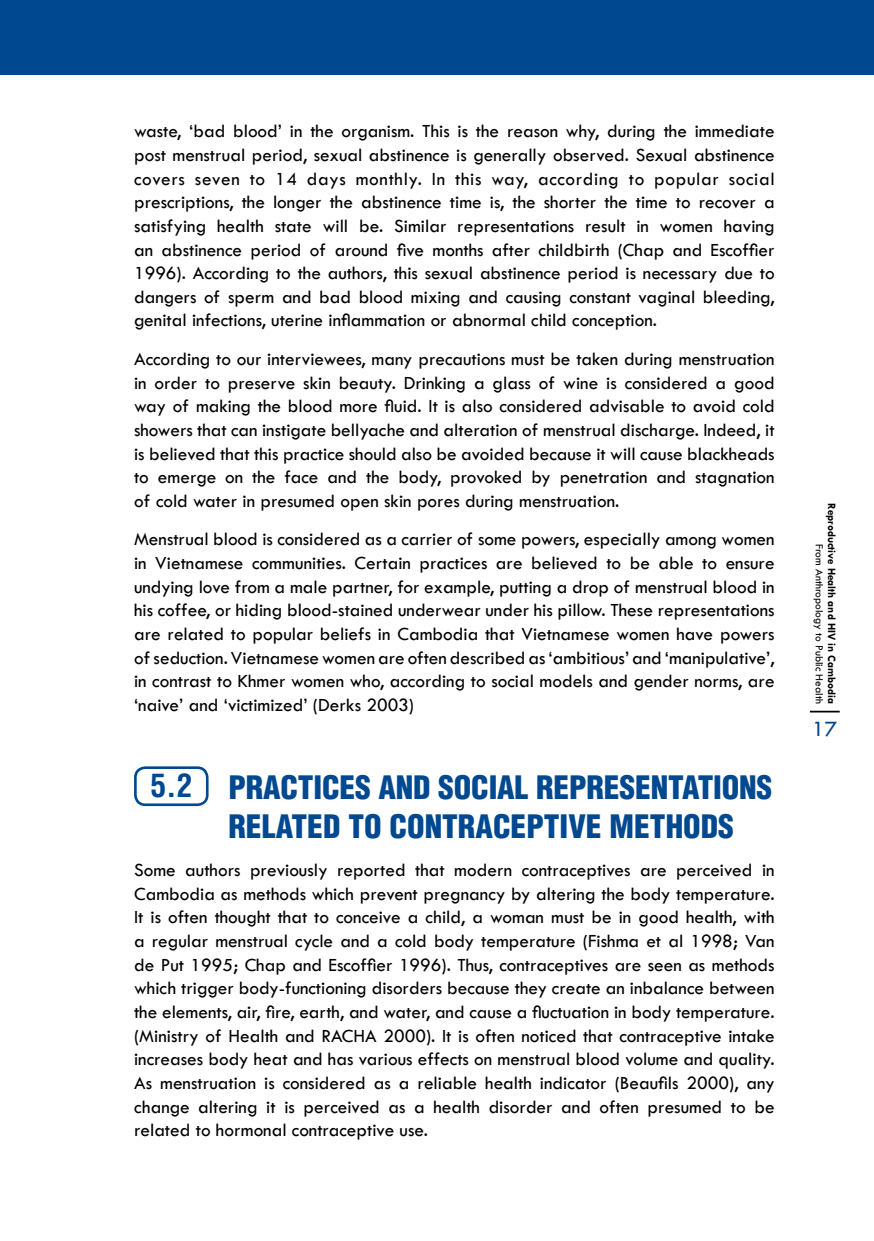
<style>
.page{position:relative;width:874px;height:1241px;background:#fff}
.page>*{position:absolute;margin:0;border:0;box-sizing:border-box;transform-origin:0 0}
.t1{font:900 condensed 31.5px/38.5px "Helvetica";letter-spacing:-.005em;color:#004990}
.t2{font:22.75px "Tw Cen";color:#004990}
.t3{font:19.25px/23.6px "Tw Cen";color:#000;text-align:justify}
.t4{font:700 11.38px "Tw Cen";color:#000}
.t5{font:11.38px "Tw Cen";color:#000}
.s1{font-weight:700}
</style>
<div class="page">
<hr style="left:809px;top:710px;width:30px;height:2px;background:#000">
<div style="left:134px;top:766px;width:74px;height:40px;border:3px solid #004990;border-radius:10px"></div>
<div style="left:0;top:0;width:873px;height:74px;background:#004990"></div>
<p class="t3" style="left:134px;top:119px;width:641px">waste, ‘bad blood’ in the organism. This is the reason why, during the immediate post menstrual period, sexual abstinence is generally observed. Sexual abstinence covers seven to 14 days monthly. In this way, according to popular social prescriptions, the longer the abstinence time is, the shorter the time to recover a satisfying health state will be. Similar representations result in women having an abstinence period of around five months after childbirth (Chap and Escoffier 1996). According to the authors, this sexual abstinence period is necessary due to dangers of sperm and bad blood mixing and causing constant vaginal bleeding, genital infections, uterine inflammation or abnormal child conception.</p>
<p class="t3" style="left:134px;top:347px;width:641px">According to our interviewees, many precautions must be taken during menstruation in order to preserve skin beauty. Drinking a glass of wine is considered a good way of making the blood more fluid. It is also considered advisable to avoid cold showers that can instigate bellyache and alteration of menstrual discharge. Indeed, it is believed that this practice should also be avoided because it will cause blackheads to emerge on the face and the body, provoked by penetration and stagnation of cold water in presumed open skin pores during menstruation.</p>
<p class="t3" style="left:134px;top:527px;width:641px">Menstrual blood is considered as a carrier of some powers, especially among women in Vietnamese communities. Certain practices are believed to be able to ensure undying love from a male partner, for example, putting a drop of menstrual blood in his coffee, or hiding blood-stained underwear under his pillow. These representations are related to popular beliefs in Cambodia that Vietnamese women have powers of seduction. Vietnamese women are often described as ‘ambitious’ and ‘manipulative’, in contrast to Khmer women who, according to social models and gender norms, are ‘naive’ and ‘victimized’ (Derks 2003)</p>
<h1 class="t1" style="left:228px;top:767px;width:545px;text-indent:-78px"><span class="s1">5.2</span> PRACTICES AND SOCIAL REPRESENTATIONS<br>RELATED TO CONTRACEPTIVE METHODS</h1>
<p class="t3" style="left:134px;top:858px;width:641px">Some authors previously reported that modern contraceptives are perceived in Cambodia as methods which prevent pregnancy by altering the body temperature.<br>It is often thought that to conceive a child, a woman must be in good health, with a regular menstrual cycle and a cold body temperature (Fishma et al 1998; Van de Put 1995; Chap and Escoffier 1996). Thus, contraceptives are seen as methods which trigger body-functioning disorders because they create an inbalance between the elements, air, fire, earth, and water, and cause a fluctuation in body temperature. (Ministry of Health and RACHA 2000). It is often noticed that contraceptive intake increases body heat and has various effects on menstrual blood volume and quality.<br>As menstruation is considered as a reliable health indicator (Beaufils 2000), any change altering it is perceived as a health disorder and often presumed to be related to hormonal contraceptive use.</p>
<p class="t4" style="left:838px;top:503px;width:202px;rotate:90deg">Reproductive Health and HIV in Cambodia</p>
<p class="t5" style="left:826px;top:544px;width:161px;rotate:90deg">From Anthropology to Public Health</p>
<p class="t2" style="left:811px;top:714px;width:27px">17</p>
</div>
